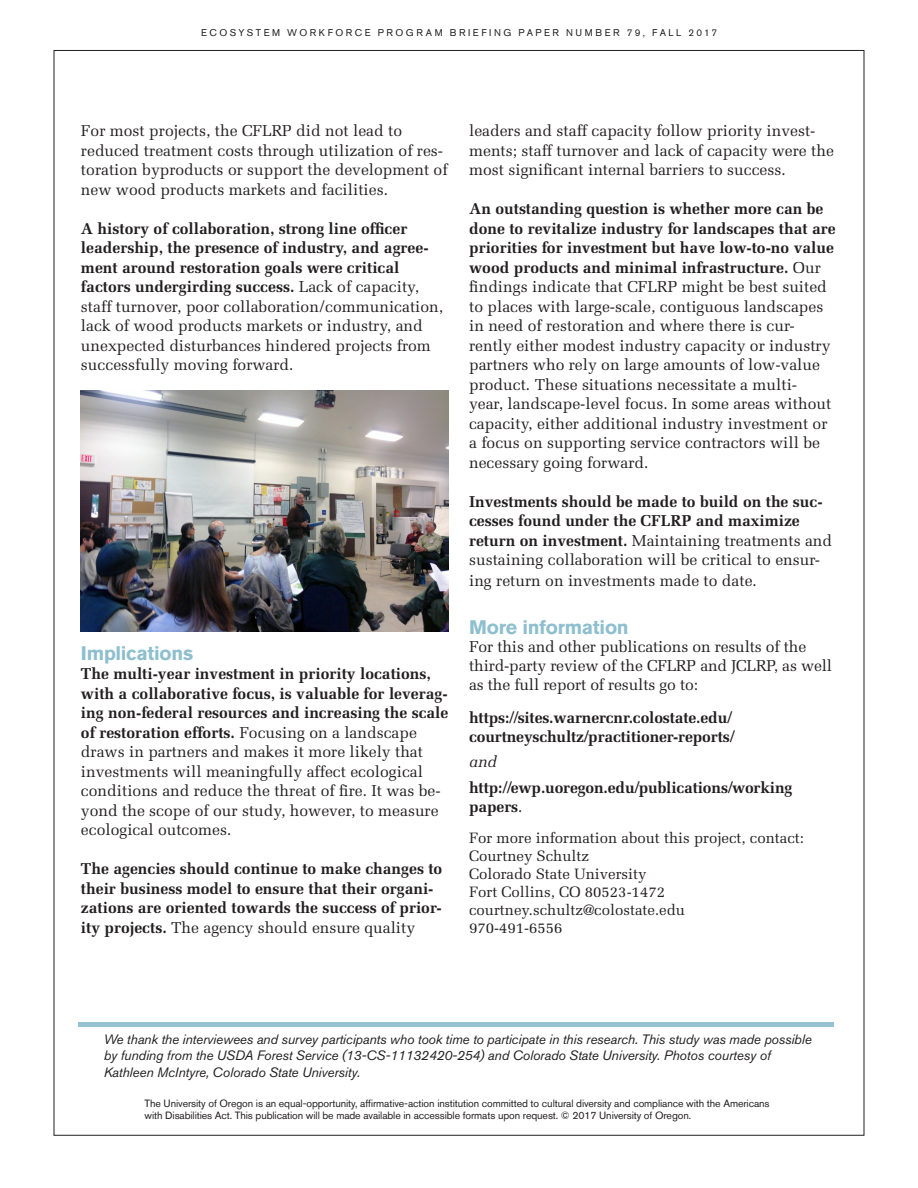
<style>
.page{position:relative;width:918px;height:1188px;background:#fff}
.page>*{position:absolute;margin:0;border:0;box-sizing:border-box;transform-origin:0 0}
.t1{font:700 19.5px "Akzidenz Grotesk BQ";letter-spacing:-.015em;color:#8ebfce}
._4_body_text{font:15.75px/19.5px "Melior";color:#231f20}
._4_body_text-2{font:700 15.75px/19.5px "Melior";color:#231f20}
.t2{font:italic 15.75px "Melior";color:#231f20}
.t3{font:15px "Melior";color:#231f20}
._7_attribution{font:italic 13.5px/16.2px "Akzidenz Grotesk BQ";letter-spacing:-.01em;color:#231f20}
._7_attribution-2{font:10.5px/12px "Akzidenz Grotesk BQ";letter-spacing:-.01em;color:#231f20}
.t4{font:9.75px "Akzidenz Grotesk BQ";letter-spacing:.26em;color:#231f20}
.s1{font-weight:700}
.s2{font-weight:400}
</style>
<div class="page">
<hr style="left:78px;top:1023px;width:756px;height:4px;background:#95c3d2">
<img style="left:81px;top:391px;width:368px;height:240px">
<p class="t4" style="left:201px;top:27px;width:518px">ECOSYSTEM WORKFORCE PROGRAM BRIEFING PAPER NUMBER 79, FALL 2017</p>
<p class="_4_body_text" style="left:81px;top:121px;width:368px">For most projects, the CFLRP did not lead to reduced treatment costs through utilization of res&shy;toration byproducts or support the development of new wood products markets and facilities.</p>
<p class="_4_body_text" style="left:81px;top:219px;width:364px"><span class="s1">A history of collaboration, strong line officer leadership, the presence of industry, and agree&shy;ment around restoration goals were critical factors undergirding success.</span> Lack of capacity, staff turnover, poor collaboration/communication, lack of wood products markets or industry, and unexpected disturbances hindered projects from successfully moving forward.</p>
<p class="t1" style="left:81px;top:642px;width:114px">Implications</p>
<p class="_4_body_text" style="left:81px;top:664px;width:369px"><span class="s1">The multi-year investment in priority locations, with a collaborative focus, is valuable for leverag&shy;ing non-federal resources and increasing the scale of restoration efforts.</span> Focusing on a landscape draws in partners and makes it more likely that investments will meaningfully affect ecological conditions and reduce the threat of fire. It was be&shy;yond the scope of our study, however, to measure ecological outcomes.</p>
<p class="_4_body_text-2" style="left:81px;top:859px;width:363px">The agencies should continue to make changes to their business model to ensure that their organi&shy;zations are oriented towards the success of prior&shy;ity projects. <span class="s2">The agency should ensure quality</span></p>
<p class="_4_body_text" style="left:469px;top:121px;width:366px">leaders and staff capacity follow priority invest&shy;ments; staff turnover and lack of capacity were the most significant internal barriers to success.</p>
<p class="_4_body_text" style="left:469px;top:199px;width:368px"><span class="s1">An outstanding question is whether more can be done to revitalize industry for landscapes that are priorities for investment but have low-to-no value wood products and minimal infrastructure.</span> Our findings indicate that CFLRP might be best suited to places with large-scale, contiguous landscapes in need of restoration and where there is cur&shy;rently either modest industry capacity or industry partners who rely on large amounts of low-value product. These situations necessitate a multi-<br>year, landscape-level focus. In some areas without capacity, either additional industry investment or a focus on supporting service contractors will be necessary going forward.</p>
<p class="_4_body_text" style="left:469px;top:492px;width:365px"><span class="s1">Investments should be made to build on the suc&shy;cesses found under the CFLRP and maximize return on investment.</span> Maintaining treatments and sustaining collaboration will be critical to ensur&shy;ing return on investments made to date.</p>
<p class="t1" style="left:469px;top:615px;width:161px">More information</p>
<p class="_4_body_text" style="left:469px;top:638px;width:364px;line-height:18.9px">For this and other publications on results of the third-party review of the CFLRP and JCLRP, as well as the full report of results go to:</p>
<p class="_4_body_text-2" style="left:469px;top:708px;width:266px;line-height:18.9px">https://sites.warnercnr.colostate.edu/ courtneyschultz/practitioner-reports/</p>
<p class="t2" style="left:469px;top:753px;width:29px">and</p>
<p class="_4_body_text-2" style="left:469px;top:778px;width:325px;line-height:18.9px">http://ewp.uoregon.edu/publications/working papers<span class="s2">.</span></p>
<p class="t3" style="left:469px;top:829px;width:337px">For more information about this project, contact:</p>
<p class="t3" style="left:469px;top:847px;width:121px">Courtney Schultz</p>
<p class="t3" style="left:469px;top:865px;width:179px">Colorado State University</p>
<p class="t3" style="left:469px;top:883px;width:197px">Fort Collins, CO 80523-1472</p>
<p class="t3" style="left:469px;top:901px;width:217px">courtney.schultz@colostate.edu</p>
<p class="t3" style="left:469px;top:919px;width:95px">970-491-6556</p>
<p class="_7_attribution" style="left:104px;top:1031px;width:710px">We thank the interviewees and survey participants who took time to participate in this research. This study was made possible by funding from the USDA Forest Service (13-CS-11132420-254) and Colorado State University. Photos courtesy of<br>Kathleen McIntyre, Colorado State University.</p>
<p class="_7_attribution-2" style="left:145px;top:1098px;width:626px">The University of Oregon is an equal-opportunity, affirmative-action institution committed to cultural diversity and compliance with the Americans with Disabilities Act. This publication will be made available in accessible formats upon request. © 2017 University of Oregon.</p>
</div>
